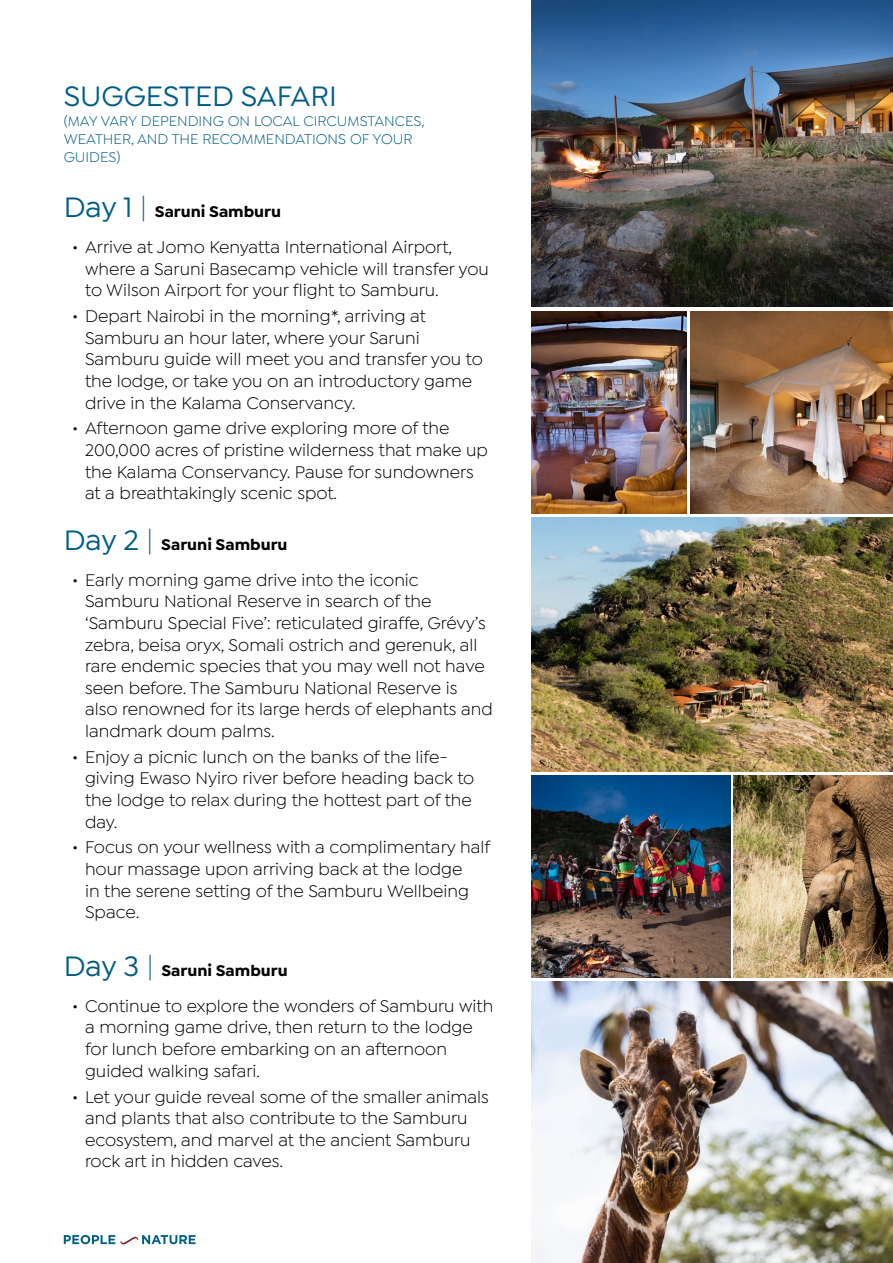
<style>
.page{position:relative;width:893px;height:1263px;background:#fff}
.page>*{position:absolute;margin:0;border:0;box-sizing:border-box;transform-origin:0 0}
.t1{font:500 30px "Isidora Sans";color:#005e86}
.t2{font:18px/21.6px "Isidora Sans";color:#000}
.t3{font:700 16.5px "Isidora Sans";color:#000}
.t4{font:15px/18px "Isidora Sans";color:#005e86}
.s1{font-weight:500;font-size:30px;color:#005e86}
.s2{font-weight:300;font-size:30px;color:#005e86}
</style>
<div class="page">
<svg style="left:64px;top:1235px;width:132px;height:9px"></svg>
<img style="left:531px;top:517px;width:362px;height:254px">
<img style="left:531px;top:982px;width:362px;height:281px">
<img style="left:531px;top:311px;width:156px;height:202px">
<img style="left:531px;top:776px;width:199px;height:202px">
<img style="left:690px;top:311px;width:203px;height:202px">
<img style="left:734px;top:776px;width:159px;height:202px">
<img style="left:531px;top:0;width:362px;height:307px">
<h1 class="t1" style="left:64px;top:80px;width:274px">SUGGESTED SAFARI</h1>
<p class="t4" style="left:64px;top:112px;width:362px">(MAY VARY DEPENDING ON LOCAL CIRCUMSTANCES,<br>WEATHER, AND THE RECOMMENDATIONS OF YOUR<br>GUIDES)</p>
<p class="t3" style="left:64px;top:201px;width:219px"><span class="s1">Day 1</span> <span class="s2">|</span> Saruni Samburu</p>
<p class="t2" style="left:85px;top:236px;width:405px;text-indent:-13px">• Arrive at Jomo Kenyatta International Airport, where a Saruni Basecamp vehicle will transfer you to Wilson Airport for your flight to Samburu.</p>
<p class="t2" style="left:85px;top:305px;width:399px;text-indent:-13px">• Depart Nairobi in the morning*, arriving at Samburu an hour later, where your Saruni Samburu guide will meet you and transfer you to the lodge, or take you on an introductory game drive in the Kalama Conservancy.</p>
<p class="t2" style="left:85px;top:418px;width:404px;text-indent:-13px">• Afternoon game drive exploring more of the 200,000 acres of pristine wilderness that make up the Kalama Conservancy. Pause for sundowners at a breathtakingly scenic spot.</p>
<p class="t3" style="left:64px;top:534px;width:225px"><span class="s1">Day 2</span> <span class="s2">|</span> Saruni Samburu</p>
<p class="t2" style="left:85px;top:569px;width:409px;text-indent:-13px">• Early morning game drive into the iconic Samburu National Reserve in search of the ‘Samburu Special Five’: reticulated giraffe, Grévy’s zebra, beisa oryx, Somali ostrich and gerenuk, all rare endemic species that you may well not have seen before. The Samburu National Reserve is also renowned for its large herds of elephants and landmark doum palms.</p>
<p class="t2" style="left:85px;top:746px;width:391px;text-indent:-13px">• Enjoy a picnic lunch on the banks of the life&shy;giving Ewaso Nyiro river before heading back to the lodge to relax during the hottest part of the day.</p>
<p class="t2" style="left:85px;top:836px;width:407px;text-indent:-13px">• Focus on your wellness with a complimentary half hour massage upon arriving back at the lodge<br>in the serene setting of the Samburu Wellbeing Space.</p>
<p class="t3" style="left:64px;top:960px;width:225px"><span class="s1">Day 3</span> <span class="s2">|</span> Saruni Samburu</p>
<p class="t2" style="left:85px;top:995px;width:410px;text-indent:-13px">• Continue to explore the wonders of Samburu with a morning game drive, then return to the lodge for lunch before embarking on an afternoon guided walking safari.</p>
<p class="t2" style="left:85px;top:1086px;width:405px;text-indent:-13px">• Let your guide reveal some of the smaller animals and plants that also contribute to the Samburu ecosystem, and marvel at the ancient Samburu rock art in hidden caves.</p>
</div>
